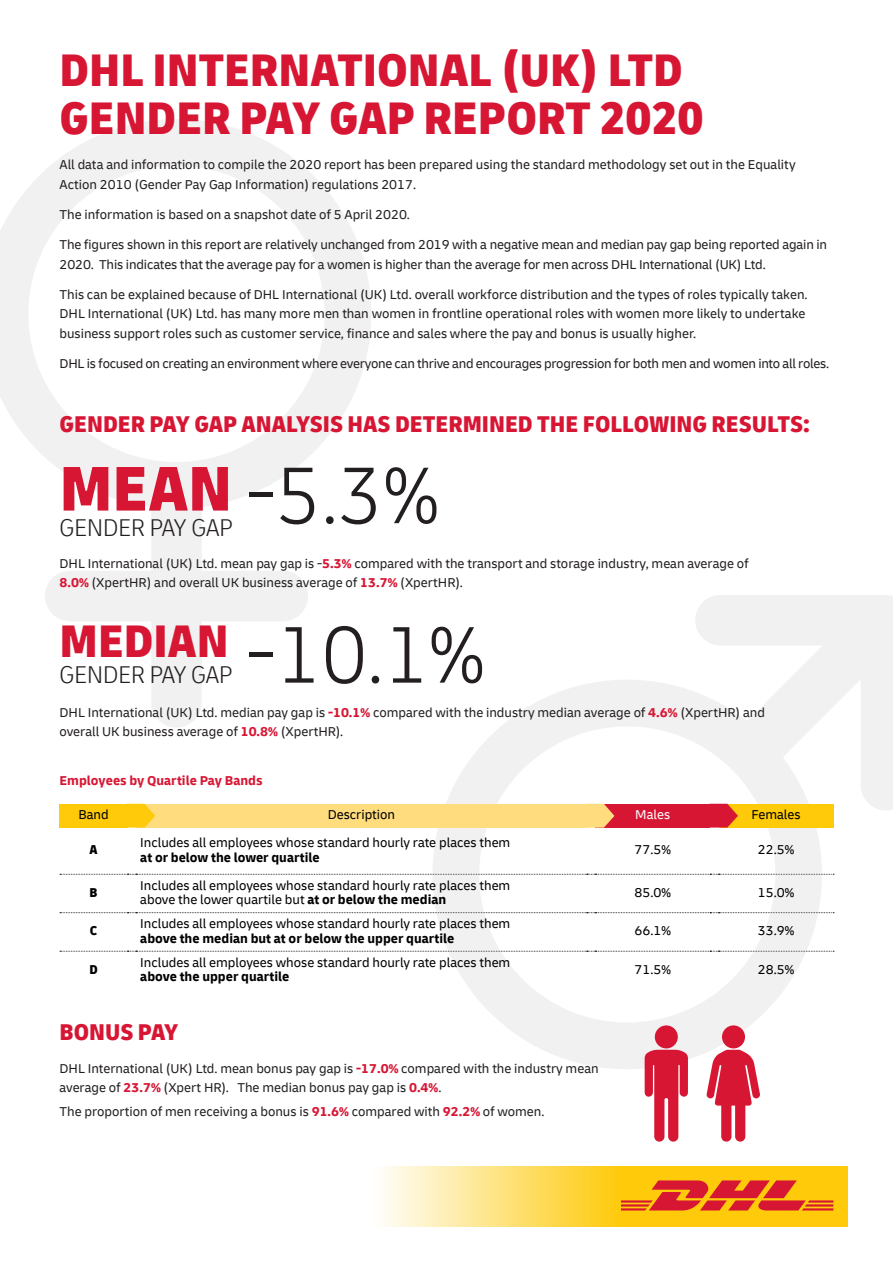
<style>
.page{position:relative;width:893px;height:1263px;background:#fff}
.page>*{position:absolute;margin:0;border:0;box-sizing:border-box;transform-origin:0 0}
._01_Headline_32pt__m{font:300 condensed 84px "Delivery";color:#231f20}
._01_Headline_32pt__m-2{font:900 condensed 66px "Delivery";color:#d71634}
._01_Headline_32pt__m-3{font:900 condensed 48px/48px "Delivery";color:#d71634}
._01_Headline_32pt__m-4{font:300 condensed 25.5px "Delivery";color:#231f20}
._01_Topic_header_16p{font:900 condensed 24px "Delivery";color:#d71634}
._03_Copy_text_9pt_5m{font:900 condensed 24px "Delivery";color:#d71634}
._03_Copy_text_9pt_5m-2{font:13.5px/19.5px "Delivery";color:#231f20}
.t1{font:13.5px/14.5px "Delivery";color:#000}
._03_Copy_text_9pt_5m-3{font:13.5px "Delivery";letter-spacing:-.02em;color:#231f20}
._03_Copy_text_9pt_5m-4{font:700 13.5px "Delivery";color:#d71634}
.t2{font:13.5px "Delivery";color:#fff}
.t3{font:900 condensed 13.5px "Delivery";color:#000}
.s1{font-weight:700;color:#d71634}
.s2{font-weight:700}
</style>
<div class="page">
<svg style="left:0;top:119px;width:371px;height:608px"></svg>
<svg style="left:432px;top:595px;width:461px;height:474px"></svg>
<svg style="left:384px;top:1166px;width:463px;height:61px;background:#fdd957"></svg>
<svg style="left:621px;top:1180px;width:212px;height:30px;background:#e86820"></svg>
<div style="left:655px;top:1025px;width:23px;height:23px;background:#d71634;border-radius:50%"></div>
<svg style="left:645px;top:1050px;width:43px;height:91px"></svg>
<div style="left:722px;top:1025px;width:23px;height:23px;background:#d71634;border-radius:50%"></div>
<svg style="left:706px;top:1050px;width:54px;height:91px"></svg>
<div style="left:60px;top:804px;width:68px;height:24px;background:#feca0a"></div>
<div style="left:136px;top:804px;width:451px;height:24px;background:#ffdc7e"></div>
<div style="left:595px;top:804px;width:115px;height:24px;background:#d71634"></div>
<div style="left:719px;top:804px;width:114px;height:24px;background:#feca0a"></div>
<svg style="left:60px;top:874px;width:774px;height:1px"></svg>
<svg style="left:60px;top:912px;width:774px;height:1px"></svg>
<svg style="left:60px;top:951px;width:774px;height:1px"></svg>
<svg style="left:128px;top:804px;width:27px;height:23px"></svg>
<svg style="left:710px;top:804px;width:28px;height:23px"></svg>
<svg style="left:587px;top:804px;width:27px;height:24px"></svg>
<p class="_01_Headline_32pt__m-3" style="left:60px;top:45px;width:646px">DHL INTERNATIONAL (UK) LTD<br>GENDER PAY GAP REPORT 2020</p>
<p class="_03_Copy_text_9pt_5m-2" style="left:60px;top:155px;width:738px">All data and information to compile the 2020 report has been prepared using the standard methodology set out in the Equality<br>Action 2010 (Gender Pay Gap Information) regulations 2017.</p>
<p class="_03_Copy_text_9pt_5m-2" style="left:60px;top:205px;width:352px">The information is based on a snapshot date of 5 April 2020.</p>
<p class="_03_Copy_text_9pt_5m-2" style="left:60px;top:235px;width:769px">The figures shown in this report are relatively unchanged from 2019 with a negative mean and median pay gap being reported again in<br>2020. This indicates that the average pay for a women is higher than the average for men across DHL International (UK) Ltd.</p>
<p class="_03_Copy_text_9pt_5m-2" style="left:60px;top:284px;width:750px">This can be explained because of DHL International (UK) Ltd. overall workforce distribution and the types of roles typically taken.<br>DHL International (UK) Ltd. has many more men than women in frontline operational roles with women more likely to undertake business support roles such as customer service, finance and sales where the pay and bonus is usually higher.</p>
<p class="_03_Copy_text_9pt_5m-3" style="left:60px;top:355px;width:771px">DHL is focused on creating an environment where everyone can thrive and encourages progression for both men and women into all roles.</p>
<p class="_01_Topic_header_16p" style="left:60px;top:410px;width:752px">GENDER PAY GAP ANALYSIS HAS DETERMINED THE FOLLOWING RESULTS:</p>
<p class="_01_Headline_32pt__m-2" style="left:60px;top:449px;width:174px">MEAN</p>
<p class="_01_Headline_32pt__m-4" style="left:60px;top:510px;width:175px">GENDER PAY GAP</p>
<p class="_01_Headline_32pt__m" style="left:246px;top:438px;width:195px">-5.3%</p>
<p class="_03_Copy_text_9pt_5m-2" style="left:60px;top:553px;width:691px">DHL International (UK) Ltd. mean pay gap is -<span class="s1">5.3%</span> compared with the transport and storage industry, mean average of<br><span class="s1">8.0%</span> (XpertHR) and overall UK business average of <span class="s1">13.7%</span> (XpertHR).</p>
<p class="_01_Headline_32pt__m-3" style="left:60px;top:617px;width:171px">MEDIAN</p>
<p class="_01_Headline_32pt__m-4" style="left:60px;top:657px;width:174px">GENDER PAY GAP</p>
<p class="_01_Headline_32pt__m" style="left:246px;top:598px;width:240px">-10.1%</p>
<p class="_03_Copy_text_9pt_5m-2" style="left:60px;top:702px;width:707px">DHL International (UK) Ltd. median pay gap is <span class="s1">-10.1%</span> compared with the industry median average of <span class="s1">4.6%</span> (XpertHR) and overall UK business average of <span class="s1">10.8%</span> (XpertHR).</p>
<p class="_03_Copy_text_9pt_5m-4" style="left:60px;top:772px;width:205px">Employees by Quartile Pay Bands</p>
<p class="t1" style="left:78px;top:807px;width:32px">Band</p>
<p class="t1" style="left:328px;top:807px;width:69px">Description</p>
<p class="t2" style="left:635px;top:806px;width:36px">Males</p>
<p class="t1" style="left:751px;top:807px;width:51px">Females</p>
<p class="t3" style="left:89px;top:842px;width:10px">A</p>
<p class="t1" style="left:140px;top:835px;width:372px">Includes all employees whose standard hourly rate places them <span class="s2">at or below the lower quartile</span></p>
<p class="t1" style="left:634px;top:842px;width:38px">77.5%</p>
<p class="t1" style="left:758px;top:842px;width:38px">22.5%</p>
<p class="t3" style="left:90px;top:884px;width:10px">B</p>
<p class="t1" style="left:140px;top:878px;width:372px">Includes all employees whose standard hourly rate places them above the lower quartile but <span class="s2">at or below the median</span></p>
<p class="t1" style="left:634px;top:885px;width:38px">85.0%</p>
<p class="t1" style="left:758px;top:885px;width:38px">15.0%</p>
<p class="t3" style="left:90px;top:923px;width:9px">C</p>
<p class="t1" style="left:140px;top:916px;width:372px">Includes all employees whose standard hourly rate places them <span class="s2">above the median but at or below the upper quartile</span></p>
<p class="t1" style="left:634px;top:923px;width:38px">66.1%</p>
<p class="t1" style="left:758px;top:923px;width:38px">33.9%</p>
<p class="t3" style="left:89px;top:961px;width:10px">D</p>
<p class="t1" style="left:140px;top:955px;width:372px">Includes all employees whose standard hourly rate places them <span class="s2">above the upper quartile</span></p>
<p class="t1" style="left:634px;top:962px;width:38px">71.5%</p>
<p class="t1" style="left:758px;top:962px;width:38px">28.5%</p>
<p class="_03_Copy_text_9pt_5m" style="left:60px;top:1018px;width:120px">BONUS PAY</p>
<p class="_03_Copy_text_9pt_5m-2" style="left:60px;top:1058px;width:541px">DHL International (UK) Ltd. mean bonus pay gap is <span class="s1">-17.0%</span> compared with the industry mean average of <span class="s1">23.7%</span> (Xpert HR). The median bonus pay gap is <span class="s1">0.4%</span>.</p>
<p class="_03_Copy_text_9pt_5m-2" style="left:60px;top:1102px;width:487px">The proportion of men receiving a bonus is <span class="s1">91.6%</span> compared with <span class="s1">92.2%</span> of women.</p>
</div>
